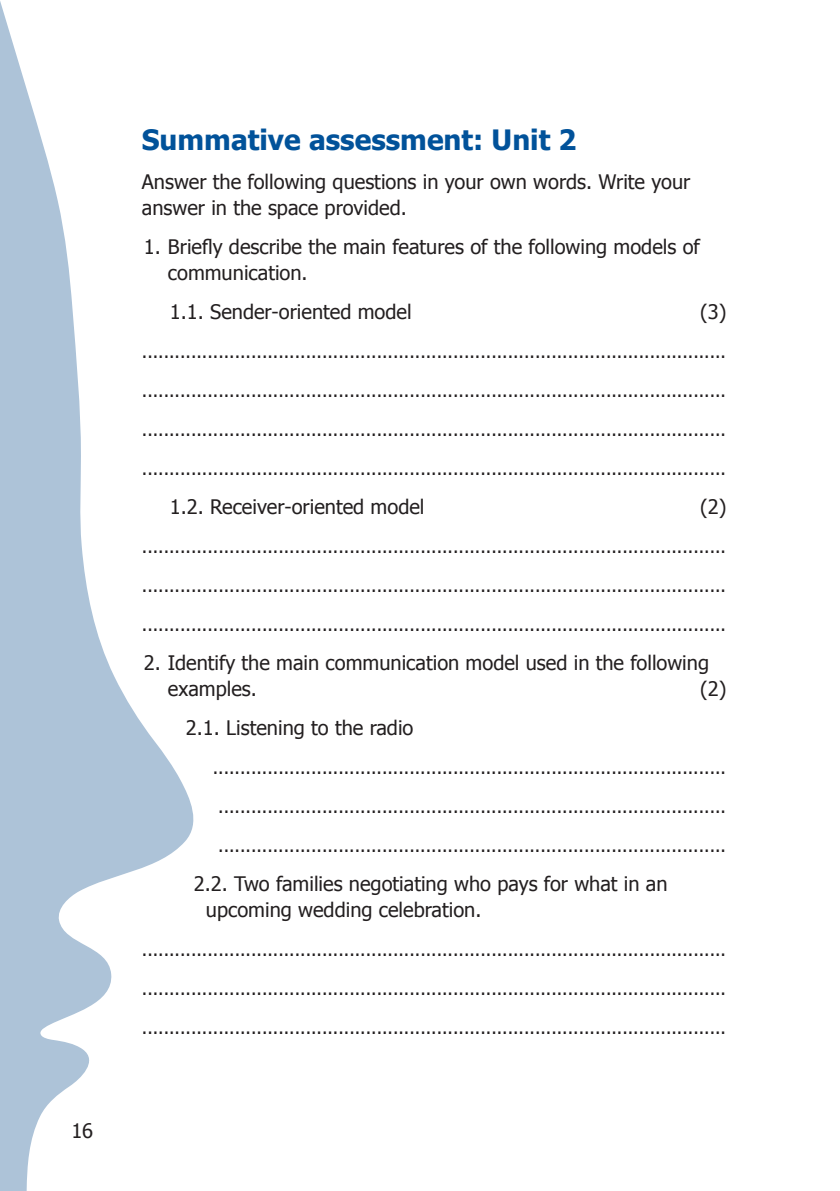
<style>
.page{position:relative;width:840px;height:1191px;background:#fff}
.page>*{position:absolute;margin:0;border:0;box-sizing:border-box;transform-origin:0 0}
.GFRAS_Heading_1__Stu{font:700 28px "Tahoma";color:#01529a}
.GFRAS_body_text{font:20px/26px "Tahoma";color:#231f20}
.GFRAS_SA_Number_L2{font:20px/26px "Tahoma";color:#231f20}
.Leader_dots{font:18px/39px "Tahoma";color:#231f20;text-align:justify}
</style>
<div class="page">
<svg style="left:0;top:1px;width:193px;height:1190px"></svg>
<p class="GFRAS_body_text" style="left:71px;top:1117px;width:23px">16</p>
<p class="GFRAS_Heading_1__Stu" style="left:142px;top:120px;width:436px">Summative assessment: Unit 2</p>
<p class="GFRAS_body_text" style="left:142px;top:168px;width:550px">Answer the following questions in your own words. Write your answer in the space provided.</p>
<p class="GFRAS_body_text" style="left:168px;top:233px;width:533px;text-indent:-24px">1. Briefly describe the main features of the following models of communication.</p>
<p class="GFRAS_SA_Number_L2" style="left:170px;top:298px;width:243px">1.1. Sender-oriented model</p>
<p class="GFRAS_SA_Number_L2" style="left:699px;top:298px;width:28px">(3)</p>
<p class="Leader_dots" style="left:142px;top:331px;width:585px">........................................................................................................... ........................................................................................................... ........................................................................................................... ...........................................................................................................</p>
<p class="GFRAS_SA_Number_L2" style="left:170px;top:493px;width:256px">1.2. Receiver-oriented model</p>
<p class="GFRAS_SA_Number_L2" style="left:699px;top:493px;width:28px">(2)</p>
<p class="Leader_dots" style="left:142px;top:526px;width:585px">........................................................................................................... ........................................................................................................... ...........................................................................................................</p>
<p class="GFRAS_body_text" style="left:168px;top:649px;width:542px;text-indent:-24px">2. Identify the main communication model used in the following examples.</p>
<p class="GFRAS_body_text" style="left:699px;top:675px;width:28px">(2)</p>
<p class="GFRAS_SA_Number_L2" style="left:186px;top:714px;width:229px">2.1. Listening to the radio</p>
<p class="Leader_dots" style="left:213px;top:747px;width:514px;text-align:center">.............................................................................................. ............................................................................................. .............................................................................................</p>
<p class="GFRAS_SA_Number_L2" style="left:206px;top:870px;width:463px;text-indent:-12px">2.2. Two families negotiating who pays for what in an upcoming wedding celebration.</p>
<p class="Leader_dots" style="left:142px;top:929px;width:585px">........................................................................................................... ........................................................................................................... ...........................................................................................................</p>
</div>
